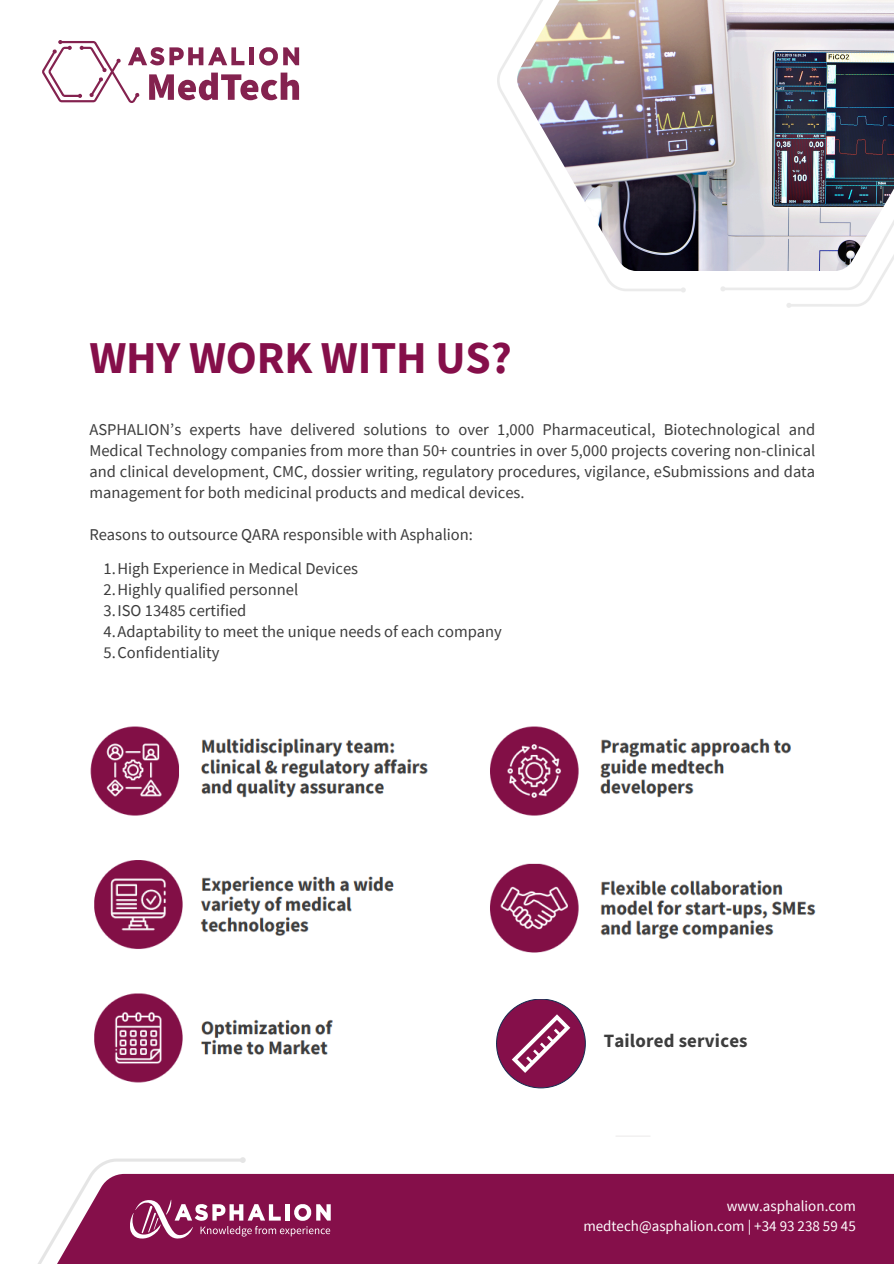
<style>
.page{position:relative;width:894px;height:1264px;background:#fff}
.page>*{position:absolute;margin:0;border:0;box-sizing:border-box;transform-origin:0 0}
.t1{font:700 45.45px "Source Sans Pro";letter-spacing:-.005em;color:#850f4a}
.t2{font:700 18.9px "Source Sans Pro";letter-spacing:.01em;color:#3d3d3d}
.t3{font:16.5px/21px "Source Sans Pro";color:#3c3c3c;text-align:justify}
.t4{font:15px "Source Sans Pro";color:#fff}
</style>
<div class="page">
<div style="left:330px;top:1173px;width:563px;height:90px;background:#850f4a"></div>
<img style="left:498px;top:41px;width:389px;height:266px">
<img style="left:517px;top:0;width:376px;height:270px">
<svg style="left:42px;top:40px;width:257px;height:63px"></svg>
<svg style="left:38px;top:1157px;width:292px;height:106px"></svg>
<hr style="left:615px;top:1135px;width:35px;height:1px;background:#edecec">
<img style="left:90px;top:726px;width:726px;height:363px">
<svg style="left:496px;top:998px;width:89px;height:90px"></svg>
<p class="t1" style="left:89px;top:329px;width:424px">WHY WORK WITH US?</p>
<p class="t3" style="left:89px;top:418px;width:727px">ASPHALION’s experts have delivered solutions to over 1,000 Pharmaceutical, Biotechnological and Medical Technology companies from more than 50+ countries in over 5,000 projects covering non-clinical and clinical development, CMC, dossier writing, regulatory procedures, vigilance, eSubmissions and data management for both medicinal products and medical devices.</p>
<p class="t3" style="left:89px;top:523px;width:385px">Reasons to outsource QARA responsible with Asphalion:</p>
<p class="t3" style="left:103px;top:557px;width:256px">1.High Experience in Medical Devices</p>
<p class="t3" style="left:103px;top:578px;width:196px">2.Highly qualified personnel</p>
<p class="t3" style="left:103px;top:599px;width:144px">3.ISO 13485 certified</p>
<p class="t3" style="left:103px;top:620px;width:400px">4.Adaptability to meet the unique needs of each company</p>
<p class="t3" style="left:103px;top:641px;width:118px">5.Confidentiality</p>
<p class="t2" style="left:603px;top:1028px;width:145px">Tailored services</p>
<h1 class="t4" style="left:726px;top:1195px;width:130px">www.asphalion.com</h1>
<p class="t4" style="left:583px;top:1216px;width:274px">medtech@asphalion.com | +34 93 238 59 45</p>
</div>
